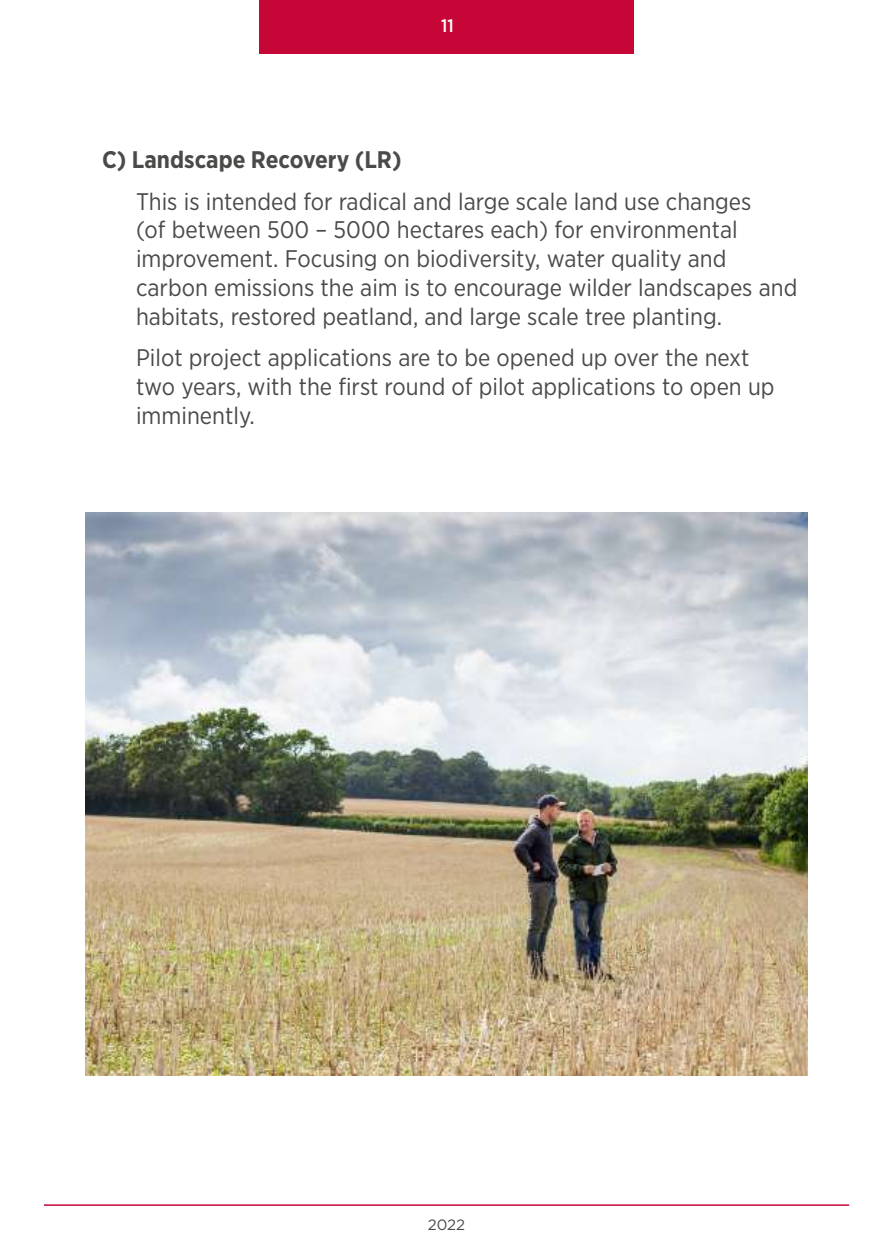
<style>
.page{position:relative;width:893px;height:1259px;background:#fff}
.page>*{position:absolute;margin:0;border:0;box-sizing:border-box;transform-origin:0 0}
.t1{font:24px/28.8px "Gotham Narrow";color:#4a4a49}
.t2{font:700 24px "Gotham Narrow";color:#4a4a49}
.t3{font:500 18px "Gotham Narrow";color:#fff}
.t4{font:15px "Gotham";color:#4a4a49}
</style>
<div class="page">
<div style="left:259px;top:0;width:375px;height:54px;background:#c50637"></div>
<hr style="left:44px;top:1204px;width:805px;height:1px;background:#c50637">
<img style="left:85px;top:513px;width:723px;height:562px">
<p class="t3" style="left:441px;top:14px;width:14px">11</p>
<p class="t2" style="left:102px;top:144px;width:301px">C) Landscape Recovery (LR)</p>
<p class="t1" style="left:136px;top:186px;width:663px">This is intended for radical and large scale land use changes<br>(of between 500 – 5000 hectares each) for environmental improvement. Focusing on biodiversity, water quality and carbon emissions the aim is to encourage wilder landscapes and habitats, restored peatland, and large scale tree planting.</p>
<p class="t1" style="left:136px;top:343px;width:640px">Pilot project applications are to be opened up over the next two years, with the first round of pilot applications to open up imminently.</p>
<p class="t4" style="left:428px;top:1215px;width:39px">2022</p>
</div>
